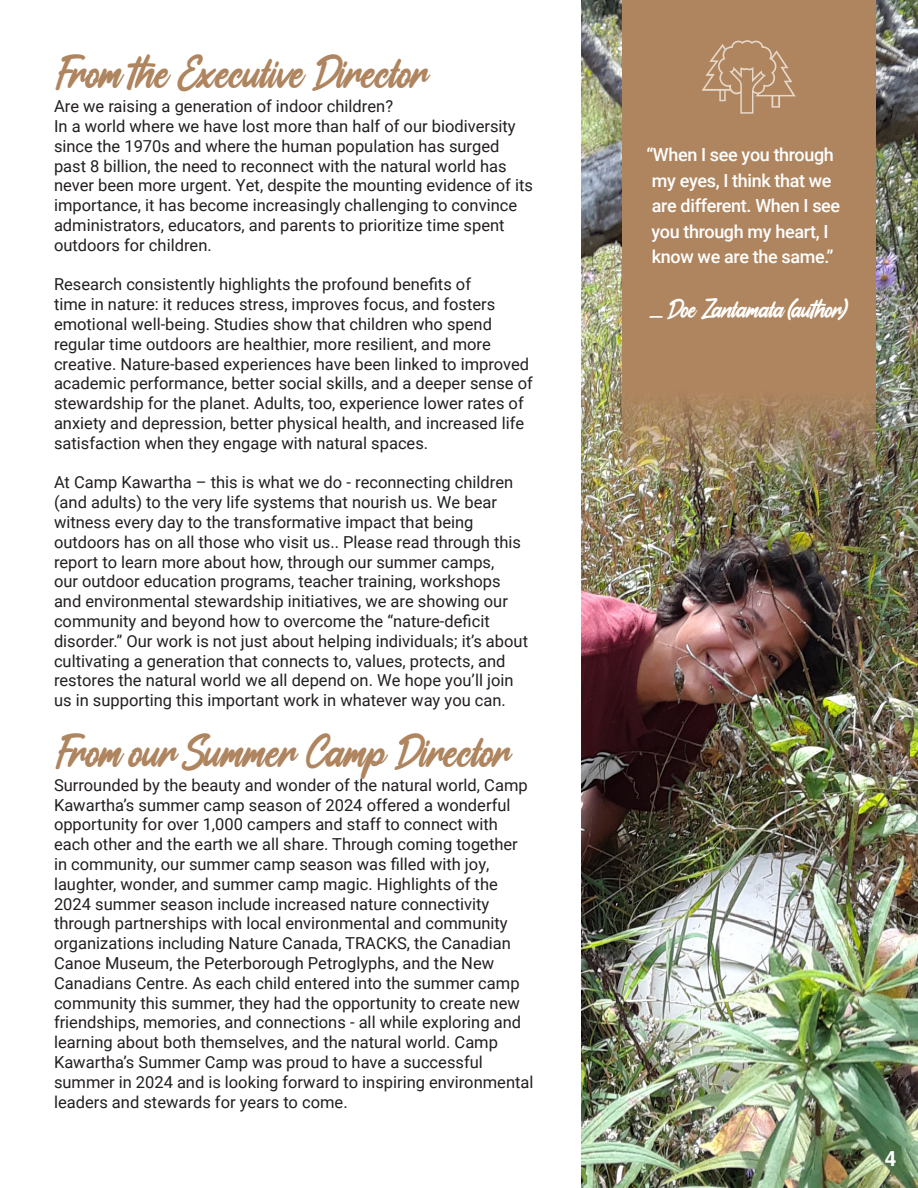
<style>
.page{position:relative;width:918px;height:1188px;background:#fff}
.page>*{position:absolute;margin:0;border:0;box-sizing:border-box;transform-origin:0 0}
.t1{font:48px "Aliensy";letter-spacing:.005em;color:#af855f}
.t2{font:27px "Aliensy";letter-spacing:-.005em;color:#fff}
.t3{font:700 21px "Helvetica";color:#fff}
.t4{font:500 18px/25.5px "Roboto";letter-spacing:-.02em;color:#fff}
.t5{font:16.5px/19.8px "Roboto";color:#231f20}
</style>
<div class="page">
<img style="left:581px;top:0;width:337px;height:1188px">
<svg style="left:622px;top:0;width:254px;height:486px;fill:#af855f"></svg>
<svg style="left:702px;top:40px;width:94px;height:74px"></svg>
<p class="t1" style="left:54px;top:46px;width:376px">From the Executive Director</p>
<p class="t5" style="left:54px;top:96px;width:341px">Are we raising a generation of indoor children?</p>
<p class="t5" style="left:54px;top:116px;width:480px">In a world where we have lost more than half of our biodiversity since the 1970s and where the human population has surged past 8 billion, the need to reconnect with the natural world has never been more urgent. Yet, despite the mounting evidence of its importance, it has become increasingly challenging to convince administrators, educators, and parents to prioritize time spent outdoors for children.</p>
<p class="t5" style="left:54px;top:274px;width:480px">Research consistently highlights the profound benefits of<br>time in nature: it reduces stress, improves focus, and fosters emotional well-being. Studies show that children who spend regular time outdoors are healthier, more resilient, and more creative. Nature-based experiences have been linked to improved academic performance, better social skills, and a deeper sense of stewardship for the planet. Adults, too, experience lower rates of anxiety and depression, better physical health, and increased life satisfaction when they engage with natural spaces.</p>
<p class="t5" style="left:54px;top:472px;width:476px">At Camp Kawartha – this is what we do - reconnecting children (and adults) to the very life systems that nourish us. We bear witness every day to the transformative impact that being outdoors has on all those who visit us.. Please read through this report to learn more about how, through our summer camps,<br>our outdoor education programs, teacher training, workshops and environmental stewardship initiatives, we are showing our community and beyond how to overcome the “nature-deficit disorder.” Our work is not just about helping individuals; it’s about cultivating a generation that connects to, values, protects, and restores the natural world we all depend on. We hope you’ll join us in supporting this important work in whatever way you can.</p>
<p class="t1" style="left:54px;top:725px;width:458px">From ourSummer Camp Director</p>
<p class="t5" style="left:54px;top:774px;width:481px">Surrounded by the beauty and wonder of the natural world, Camp Kawartha’s summer camp season of 2024 offered a wonderful opportunity for over 1,000 campers and staff to connect with each other and the earth we all share. Through coming together in community, our summer camp season was filled with joy, laughter, wonder, and summer camp magic. Highlights of the 2024 summer season include increased nature connectivity through partnerships with local environmental and community organizations including Nature Canada, TRACKS, the Canadian Canoe Museum, the Peterborough Petroglyphs, and the New Canadians Centre. As each child entered into the summer camp community this summer, they had the opportunity to create new friendships, memories, and connections - all while exploring and learning about both themselves, and the natural world. Camp Kawartha’s Summer Camp was proud to have a successful summer in 2024 and is looking forward to inspiring environmental leaders and stewards for years to come.</p>
<p class="t4" style="left:646px;top:142px;width:195px">“When I see you through my eyes, I think that we are different. When I see you through my heart, I know we are the same.”</p>
<p class="t2" style="left:650px;top:294px;width:199px">– Doe Zantamata (author)</p>
<p class="t3" style="left:885px;top:1146px;width:13px">4</p>
</div>
